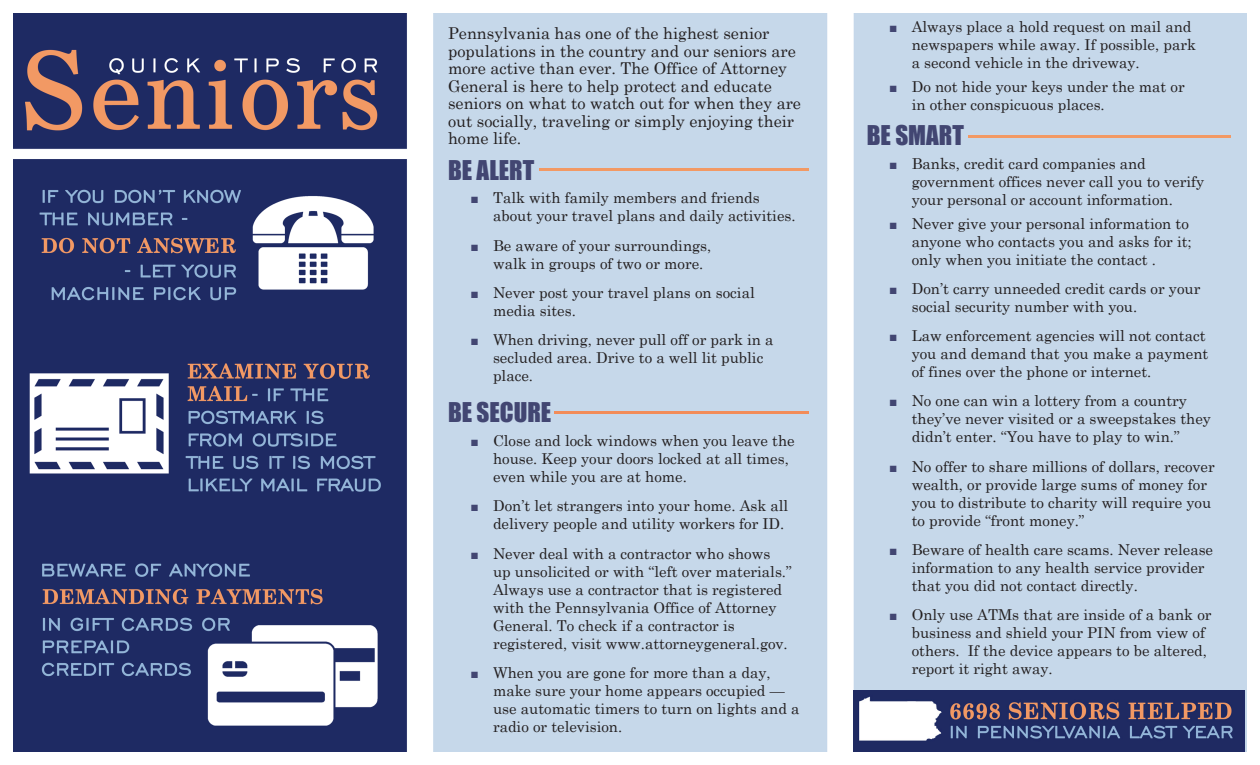
<style>
.page{position:relative;width:1260px;height:765px;background:#fff}
.page>*{position:absolute;margin:0;border:0;box-sizing:border-box;transform-origin:0 0}
.Subhead_1{font:25px "Impact";color:#424672}
.Subhead_1-2{font:16.25px/17.5px "Century Schoolbook";color:#231f20}
.t1{font:15px/18px "Century Schoolbook";color:#231f20}
.s1{font-family:"Times New Roman";font-size:13.75px;color:#424672}
</style>
<div class="page">
<img style="left:13px;top:13px;width:1233px;height:738px">
<hr style="left:554px;top:411px;width:255px;height:2px;background:#f28c59">
<img style="left:854px;top:691px;width:391px;height:60px">
<hr style="left:968px;top:135px;width:262px;height:2px;background:#f29964">
<hr style="left:539px;top:169px;width:270px;height:2px;background:#f29964">
<p class="Subhead_1-2" style="left:448px;top:24px;width:355px">Pennsylvania has one of the highest senior populations in the country and our seniors are more active than ever. The Office of Attorney General is here to help protect and educate seniors on what to watch out for when they are out socially, traveling or simply enjoying their home life.</p>
<p class="Subhead_1" style="left:448px;top:151px;width:88px">BE ALERT</p>
<p class="t1" style="left:493px;top:189px;width:304px;text-indent:-22px"><span class="s1">■</span> Talk with family members and friends about your travel plans and daily activities.</p>
<p class="t1" style="left:493px;top:236px;width:220px;text-indent:-22px"><span class="s1">■</span> Be aware of your surroundings, walk in groups of two or more.</p>
<p class="t1" style="left:493px;top:283px;width:263px;text-indent:-22px"><span class="s1">■</span> Never post your travel plans on social media sites.</p>
<p class="t1" style="left:493px;top:330px;width:282px;text-indent:-22px"><span class="s1">■</span> When driving, never pull off or park in a secluded area. Drive to a well lit public place.</p>
<p class="Subhead_1" style="left:448px;top:393px;width:105px">BE SECURE</p>
<p class="t1" style="left:493px;top:431px;width:303px;text-indent:-22px"><span class="s1">■</span> Close and lock windows when you leave the house. Keep your doors locked at all times, even while you are at home.</p>
<p class="t1" style="left:471px;top:497px;width:319px;text-align:right"><span class="s1">■</span> Don’t let strangers into your home. Ask all delivery people and utility workers for ID.</p>
<p class="t1" style="left:493px;top:544px;width:300px;text-indent:-22px"><span class="s1">■</span> Never deal with a contractor who shows<br>up unsolicited or with “left over materials.” Always use a contractor that is registered with the Pennsylvania Office of Attorney General. To check if a contractor is registered, visit www.attorneygeneral.gov.</p>
<p class="t1" style="left:493px;top:663px;width:308px;text-indent:-22px"><span class="s1">■</span> When you are gone for more than a day, make sure your home appears occupied — use automatic timers to turn on lights and a radio or television.</p>
<p class="t1" style="left:912px;top:17px;width:286px;text-indent:-22px"><span class="s1">■</span> Always place a hold request on mail and newspapers while away. If possible, park a second vehicle in the driveway.</p>
<p class="t1" style="left:912px;top:77px;width:275px;text-indent:-22px"><span class="s1">■</span> Do not hide your keys under the mat or in other conspicuous places.</p>
<p class="Subhead_1" style="left:867px;top:116px;width:99px">BE SMART</p>
<p class="t1" style="left:912px;top:154px;width:294px;text-indent:-22px"><span class="s1">■</span> Banks, credit card companies and government offices never call you to verify your personal or account information.</p>
<p class="t1" style="left:912px;top:214px;width:282px;text-indent:-22px"><span class="s1">■</span> Never give your personal information to anyone who contacts you and asks for it; only when you initiate the contact .</p>
<p class="t1" style="left:912px;top:279px;width:290px;text-indent:-22px"><span class="s1">■</span> Don’t carry unneeded credit cards or your social security number with you.</p>
<p class="t1" style="left:912px;top:326px;width:298px;text-indent:-22px"><span class="s1">■</span> Law enforcement agencies will not contact you and demand that you make a payment of fines over the phone or internet.</p>
<p class="t1" style="left:912px;top:392px;width:301px;text-indent:-22px"><span class="s1">■</span> No one can win a lottery from a country they’ve never visited or a sweepstakes they didn’t enter. “You have to play to win.”</p>
<p class="t1" style="left:912px;top:457px;width:305px;text-indent:-22px"><span class="s1">■</span> No offer to share millions of dollars, recover wealth, or provide large sums of money for you to distribute to charity will require you to provide “front money.”</p>
<p class="t1" style="left:912px;top:540px;width:303px;text-indent:-22px"><span class="s1">■</span> Beware of health care scams. Never release information to any health service provider that you did not contact directly.</p>
<p class="t1" style="left:912px;top:605px;width:301px;text-indent:-22px"><span class="s1">■</span> Only use ATMs that are inside of a bank or business and shield your PIN from view of others. If the device appears to be altered, report it right away.</p>
</div>
